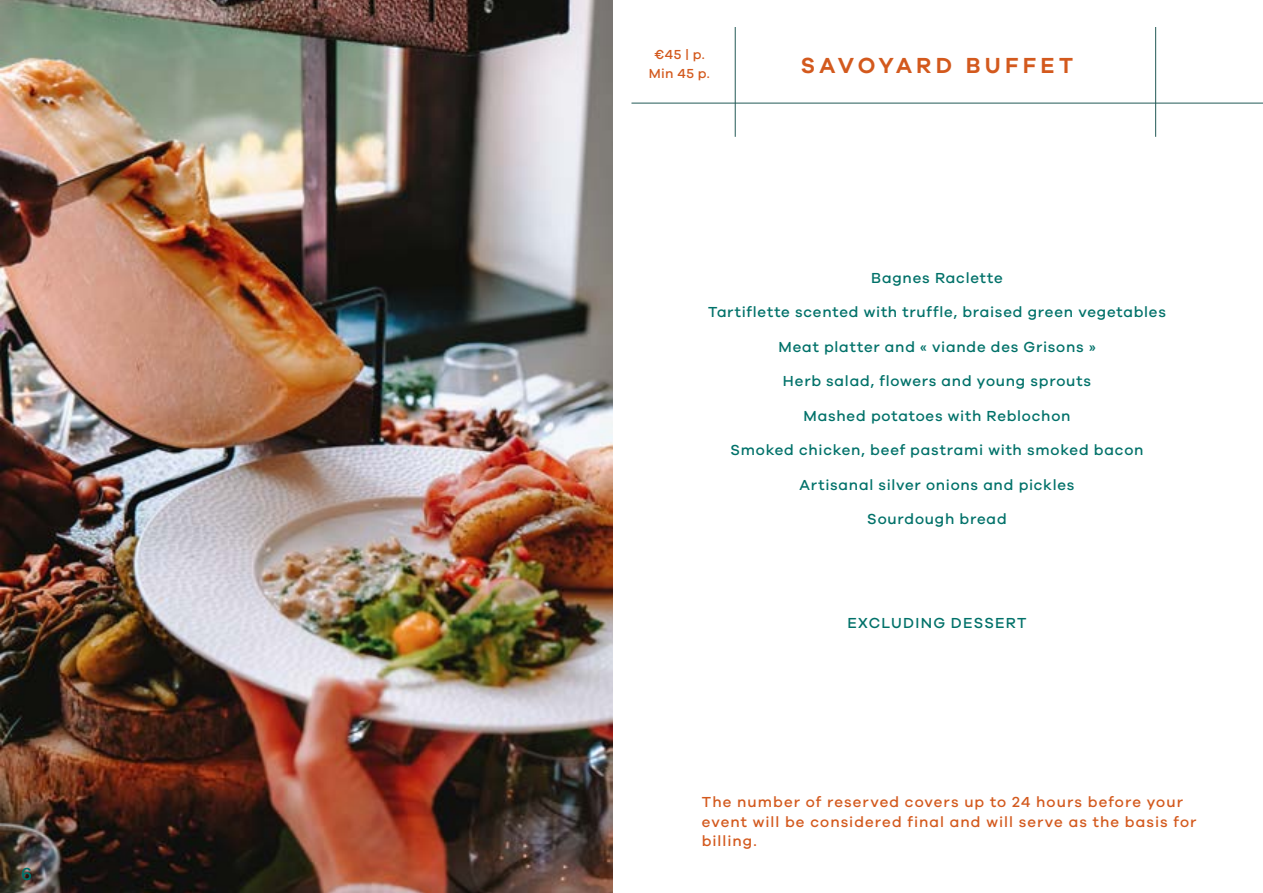
<style>
.page{position:relative;width:1263px;height:893px;background:#fff}
.page>*{position:absolute;margin:0;border:0;box-sizing:border-box;transform-origin:0 0}
.t1{font:600 22.5px "Galano Grotesque Alt";letter-spacing:.19em;color:#d3591d}
.t2{font:500 18px "Galano Grotesque";color:#007169}
.t3{font:500 15px "Galano Grotesque";letter-spacing:.05em;color:#007169}
.t4{font:500 15px/19.5px "Galano Grotesque";letter-spacing:.07em;color:#d3591d}
.t5{font:500 15px "Galano Grotesque";letter-spacing:.085em;color:#007169}
.t6{font:500 13.5px/19.5px "Galano Grotesque";letter-spacing:.035em;color:#d3591d;text-align:center}
</style>
<div class="page">
<img style="left:0;top:0;width:612px;height:893px">
<hr style="left:631px;top:103px;width:632px;height:1px;background:#225956">
<hr style="left:735px;top:27px;width:1px;height:110px;background:#225956">
<hr style="left:1155px;top:27px;width:1px;height:110px;background:#225956">
<p class="t2" style="left:21px;top:863px;width:12px">6</p>
<p class="t6" style="left:649px;top:44px;width:63px">€45 | p.<br>Min 45 p.</p>
<h1 class="t1" style="left:801px;top:50px;width:274px">SAVOYARD BUFFET</h1>
<p class="t3" style="left:871px;top:269px;width:133px">Bagnes Raclette</p>
<p class="t3" style="left:708px;top:303px;width:459px">Tartiflette scented with truffle, braised green vegetables</p>
<p class="t3" style="left:778px;top:338px;width:319px">Meat platter and « viande des Grisons »</p>
<p class="t3" style="left:783px;top:372px;width:310px">Herb salad, flowers and young sprouts</p>
<p class="t3" style="left:803px;top:407px;width:269px">Mashed potatoes with Reblochon</p>
<p class="t3" style="left:730px;top:441px;width:415px">Smoked chicken, beef pastrami with smoked bacon</p>
<p class="t3" style="left:799px;top:476px;width:276px">Artisanal silver onions and pickles</p>
<p class="t3" style="left:867px;top:510px;width:141px">Sourdough bread</p>
<p class="t5" style="left:847px;top:614px;width:181px">EXCLUDING DESSERT</p>
<p class="t4" style="left:702px;top:792px;width:496px">The number of reserved covers up to 24 hours before your event will be considered final and will serve as the basis for billing.</p>
</div>
